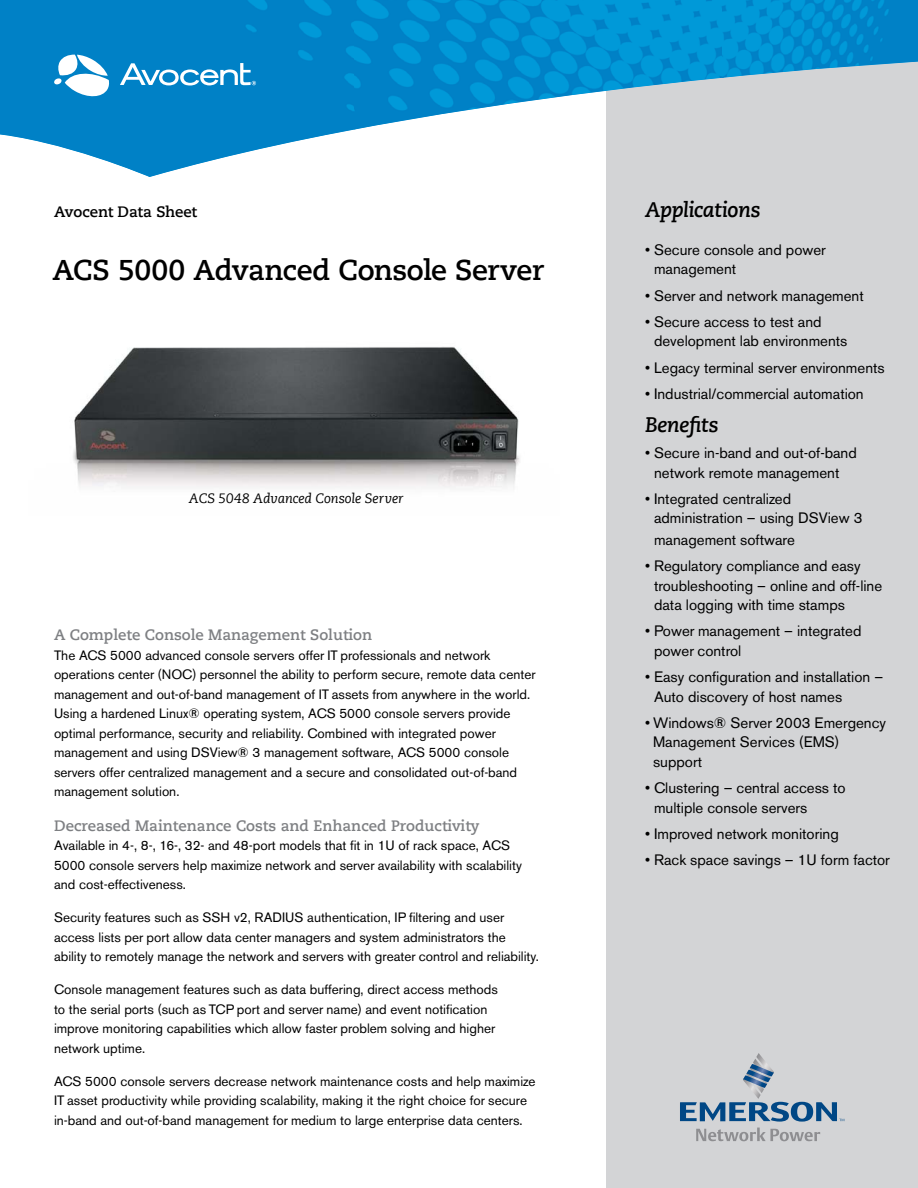
<style>
.page{position:relative;width:918px;height:1188px;background:#fff}
.page>*{position:absolute;margin:0;border:0;box-sizing:border-box;transform-origin:0 0}
.t1{font:700 28.5px "Caecilia Com 75";letter-spacing:-.015em;color:#000}
.t2{font:italic 700 21px "Caecilia Com 76";letter-spacing:-.02em;color:#000}
.t3{font:15px/19.5px "Akzidenz Grotesk BQ";color:#000}
.t4{font:700 15px "Caecilia Com 75";color:#7e8083}
.t5{font:700 15px "Caecilia Com 75";letter-spacing:-.01em;color:#000}
.t6{font:13.5px/19.5px "Akzidenz Grotesk BQ";color:#000}
.t7{font:italic 13.5px "Caecilia Com 56";letter-spacing:-.005em;color:#000}
</style>
<div class="page">
<div style="left:606px;top:177px;width:312px;height:1011px;background:#d3d4d6"></div>
<img style="left:73px;top:347px;width:447px;height:141px">
<svg style="left:680px;top:1053px;width:164px;height:69px;background:#adbac6"></svg>
<svg style="left:696px;top:1128px;width:124px;height:13px;background:#b8b8bb"></svg>
<svg style="left:0;top:0;width:918px;height:177px;background:#59acd5"></svg>
<img style="left:0;top:61px;width:355px;height:116px">
<img style="left:354px;top:61px;width:369px;height:69px">
<img style="left:723px;top:61px;width:195px;height:18px">
<svg style="left:54px;top:55px;width:55px;height:44px"></svg>
<svg style="left:120px;top:63px;width:136px;height:23px"></svg>
<p class="t5" style="left:54px;top:205px;width:144px">Avocent Data Sheet</p>
<h1 class="t1" style="left:52px;top:258px;width:493px">ACS 5000 Advanced Console Server</h1>
<p class="t7" style="left:189px;top:493px;width:216px">ACS 5048 Advanced Console Server</p>
<p class="t4" style="left:54px;top:629px;width:320px">A Complete Console Management Solution</p>
<p class="t6" style="left:54px;top:647px;width:483px">The ACS 5000 advanced console servers offer IT professionals and network operations center (NOC) personnel the ability to perform secure, remote data center management and out-of-band management of IT assets from anywhere in the world.<br>Using a hardened Linux® operating system, ACS 5000 console servers provide optimal performance, security and reliability. Combined with integrated power management and using DSView® 3 management software, ACS 5000 console servers offer centralized management and a secure and consolidated out-of-band management solution.</p>
<p class="t4" style="left:54px;top:819px;width:427px">Decreased Maintenance Costs and Enhanced Productivity</p>
<p class="t6" style="left:54px;top:838px;width:469px">Available in 4-, 8-, 16-, 32- and 48-port models that fit in 1U of rack space, ACS<br>5000 console servers help maximize network and server availability with scalability and cost-effectiveness.</p>
<p class="t6" style="left:54px;top:910px;width:487px">Security features such as SSH v2, RADIUS authentication, IP filtering and user access lists per port allow data center managers and system administrators the ability to remotely manage the network and servers with greater control and reliability.</p>
<p class="t6" style="left:54px;top:982px;width:445px">Console management features such as data buffering, direct access methods to the serial ports (such as TCP port and server name) and event notification improve monitoring capabilities which allow faster problem solving and higher network uptime.</p>
<p class="t6" style="left:54px;top:1073px;width:483px">ACS 5000 console servers decrease network maintenance costs and help maximize<br>IT asset productivity while providing scalability, making it the right choice for secure in-band and out-of-band management for medium to large enterprise data centers.</p>
<h2 class="t2" style="left:645px;top:201px;width:117px">Applications</h2>
<p class="t3" style="left:654px;top:242px;width:173px;text-indent:-9px">• Secure console and power management</p>
<p class="t3" style="left:645px;top:287px;width:220px">• Server and network management</p>
<p class="t3" style="left:654px;top:314px;width:195px;text-indent:-9px">• Secure access to test and development lab environments</p>
<p class="t3" style="left:645px;top:359px;width:241px">• Legacy terminal server environments</p>
<p class="t3" style="left:645px;top:386px;width:220px">• Industrial/commercial automation</p>
<h2 class="t2" style="left:645px;top:416px;width:75px">Benefits</h2>
<p class="t3" style="left:645px;top:445px;width:213px;text-align:center">• Secure in-band and out-of-band network remote management</p>
<p class="t3" style="left:654px;top:491px;width:210px;text-indent:-9px">• Integrated centralized administration – using DSView 3</p>
<p class="t3" style="left:654px;top:532px;width:142px">management software</p>
<p class="t3" style="left:654px;top:558px;width:230px;text-indent:-9px">• Regulatory compliance and easy troubleshooting – online and off-line data logging with time stamps</p>
<p class="t3" style="left:654px;top:623px;width:209px;text-indent:-9px">• Power management – integrated power control</p>
<p class="t3" style="left:654px;top:669px;width:231px;text-indent:-9px">• Easy configuration and installation –<br>Auto discovery of host names</p>
<p class="t3" style="left:653px;top:715px;width:235px;text-indent:-8px">• Windows® Server 2003 Emergency<br>Management Services (EMS) support</p>
<p class="t3" style="left:654px;top:780px;width:193px;text-indent:-9px">• Clustering – central access to multiple console servers</p>
<p class="t3" style="left:645px;top:826px;width:195px">• Improved network monitoring</p>
<p class="t3" style="left:645px;top:852px;width:247px">• Rack space savings – 1U form factor</p>
</div>
